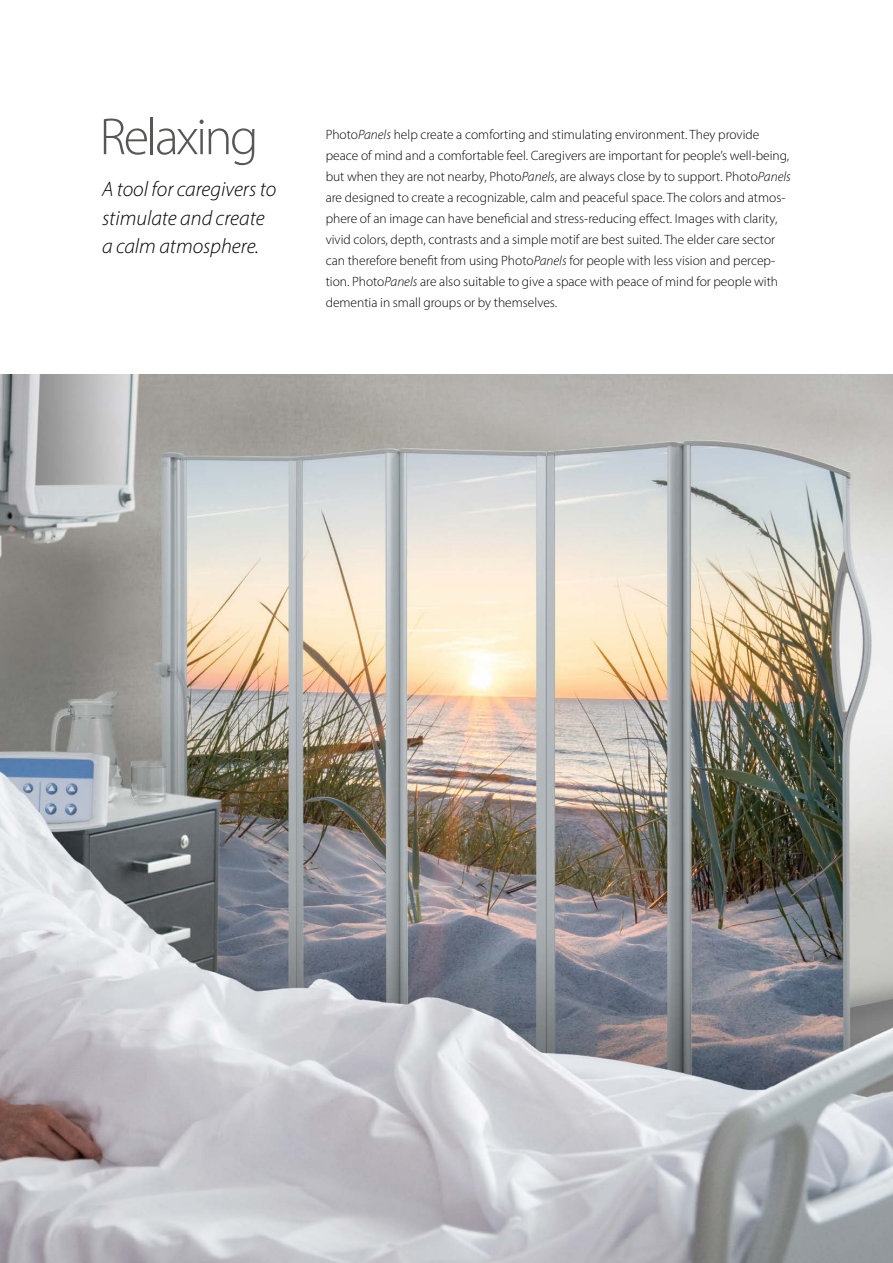
<style>
.page{position:relative;width:893px;height:1263px;background:#fff}
.page>*{position:absolute;margin:0;border:0;box-sizing:border-box;transform-origin:0 0}
.t1{font:300 52.5px "Myriad Pro";letter-spacing:-.05em;color:#575756}
.t2{font:italic 300 21px/28.5px "Myriad Pro";color:#000}
.t3{font:300 13.5px/21px "Myriad Pro";color:#000}
.s1{font-style:italic}
</style>
<div class="page">
<img style="left:0;top:374px;width:893px;height:889px">
<h1 class="t1" style="left:99px;top:105px;width:161px">Relaxing</h1>
<h2 class="t2" style="left:102px;top:175px;width:176px">A tool for caregivers to stimulate and create a calm atmosphere.</h2>
<p class="t3" style="left:326px;top:123px;width:467px">Photo<span class="s1">Panels</span> help create a comforting and stimulating environment. They provide peace of mind and a comfortable feel. Caregivers are important for people’s well-being, but when they are not nearby, Photo<span class="s1">Panels</span>, are always close by to support. Photo<span class="s1">Panels </span>are designed to create a recognizable, calm and peaceful space. The colors and atmos&shy;phere of an image can have beneficial and stress-reducing effect. Images with clarity, vivid colors, depth, contrasts and a simple motif are best suited. The elder care sector can therefore benefit from using Photo<span class="s1">Panels</span> for people with less vision and percep&shy;tion. Photo<span class="s1">Panels</span> are also suitable to give a space with peace of mind for people with dementia in small groups or by themselves.</p>
</div>
